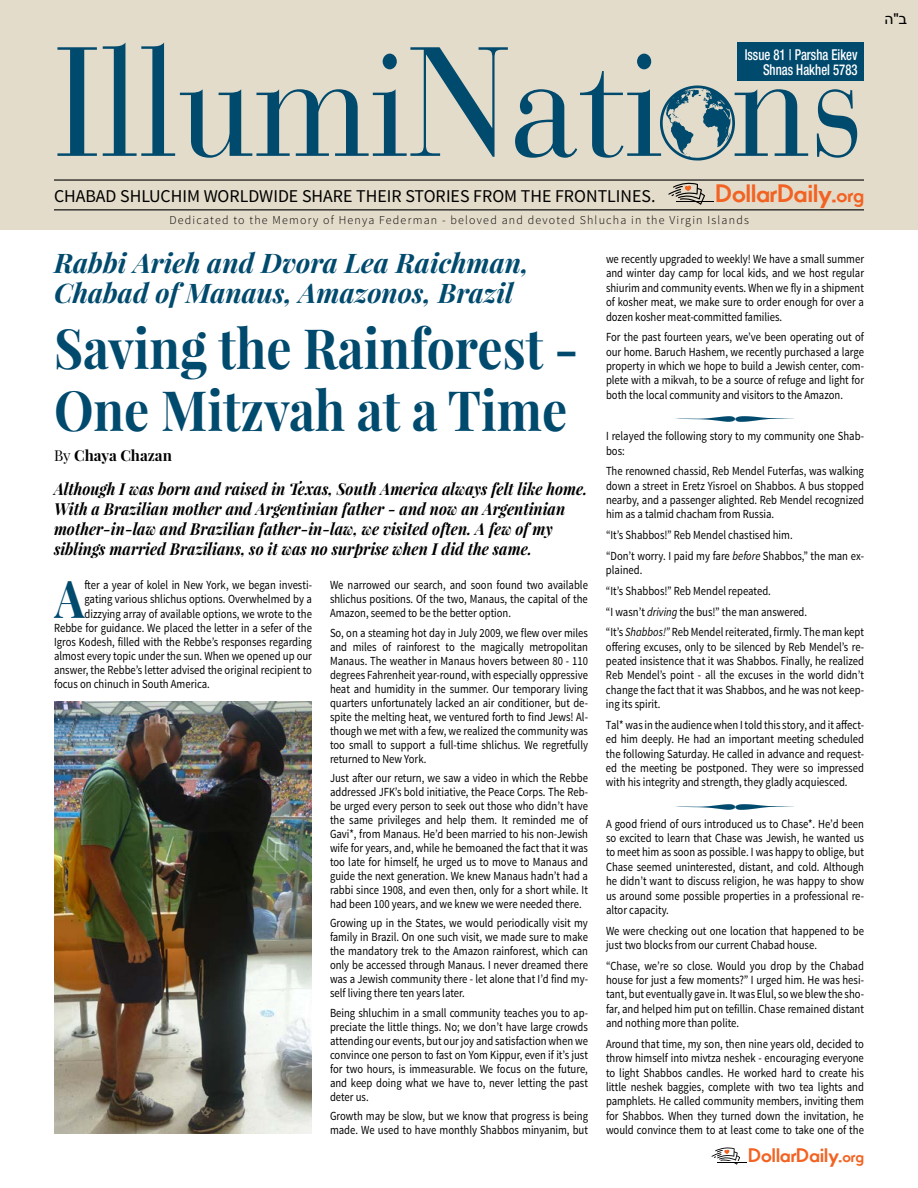
<style>
.page{position:relative;width:918px;height:1188px;background:#fff}
.page>*{position:absolute;margin:0;border:0;box-sizing:border-box;transform-origin:0 0}
.t1{font:154.2px "Bauer Bodoni Std";color:#004a6e;scale:.9 1}
.t2{font:700 55.5px/61.5px "Playfair Display";color:#004a6e;scale:.9 1}
.t3{font:700 51.9px "Playfair Display";color:#004a6e;scale:.86 1}
.t4{font:italic 700 27px/30px "Playfair Display";color:#004a6e}
.t5{font:700 24px "Movement";letter-spacing:-.005em;color:#f26323}
.t6{font:700 18.6px "Movement";letter-spacing:-.005em;color:#f26323}
.t7{font:18px "Source Sans Pro";color:#000}
.Intro{font:italic 700 16.5px/19.8px "Playfair Display";color:#000;scale:.92 1}
.t8{font:500 condensed 15px "Helvetica Neue LT Std";color:#fff;scale:.85 1}
.t9{font:700 15px "Playfair Display";color:#000}
.t10{font:15px "Arial";color:#000}
.t11{font:12.3px/14.4px "Source Sans Pro";color:#000;text-align:justify;scale:.86 1}
.t12{font:300 12px "Source Sans Pro";letter-spacing:.1em;color:#000}
.s1{color:#e4dcca}
.s2{font-size:19.05px}
.s3{font-weight:400}
.s4{font-style:italic}
.s5{font-size:14.85px}
</style>
<div class="page">
<div style="left:0;top:0;width:918px;height:230px;background:#e4dcca"></div>
<hr style="left:54px;top:179px;width:810px;height:2px;background:#000">
<hr style="left:54px;top:209px;width:810px;height:1px;background:#000">
<div style="left:738px;top:43px;width:126px;height:38px;background:#004a6e"></div>
<svg style="left:668px;top:183px;width:37px;height:22px"></svg>
<hr style="left:676px;top:201px;width:37px;height:1px;background:#000">
<svg style="left:712px;top:1147px;width:28px;height:18px"></svg>
<hr style="left:717px;top:1161px;width:30px;height:1px;background:#fff">
<hr style="left:717px;top:1162px;width:30px;height:1px;background:#000">
<svg style="left:660px;top:85px;width:75px;height:76px"></svg>
<img style="left:54px;top:702px;width:258px;height:432px">
<p class="t1" style="left:54px;top:11px;width:902px">IllumiNati<span class="s1">o</span>ns</p>
<p class="t7" style="left:54px;top:185px;width:603px">CHABAD SHLUCHIM WORLDWIDE SHARE THEIR STORIES FROM THE FRONTLINES.</p>
<p class="t8" style="left:745px;top:45px;width:134px">Issue 81 | Parsha Eikev</p>
<p class="t8" style="left:763px;top:60px;width:113px">Shnas Hakhel 5783</p>
<p class="t5" style="left:716px;top:178px;width:150px">DollarDaily.<span class="s2">org</span></p>
<p class="t12" style="left:169px;top:213px;width:581px">Dedicated to the Memory of Henya Federman - beloved and devoted Shlucha in the Virgin Islands</p>
<p class="t4" style="left:54px;top:247px;width:476px">Rabbi Arieh and Dvora Lea Raichman,<br>Chabad of Manaus, Amazonos, Brazil</p>
<p class="t2" style="left:54px;top:317px;width:584px">Saving the Rainforest -<br>One Mitzvah at a Time</p>
<p class="t9" style="left:54px;top:446px;width:119px"><span class="s3">By</span> Chaya Chazan</p>
<p class="Intro" style="left:54px;top:479px;width:581px">Although I was born and raised in Texas, South America always felt like home.<br>With a Brazilian mother and Argentinian father - and now an Argentinian mother-in-law and Brazilian father-in-law, we visited often. A few of my siblings married Brazilians, so it was no surprise when I did the same.</p>
<p class="t3" style="left:55px;top:565px;width:36px">A</p>
<p class="t11" style="left:85px;top:578px;width:266px">fter a year of kolel in New York, we began investi-</p>
<p class="t11" style="left:85px;top:592px;width:266px">gating various shlichus options. Overwhelmed by a</p>
<p class="t11" style="left:85px;top:606px;width:266px">dizzying array of available options, we wrote to the</p>
<p class="t11" style="left:54px;top:620px;width:301px">Rebbe for guidance. We placed the letter in a sefer of the</p>
<p class="t11" style="left:54px;top:634px;width:302px">Igros Kodesh, filled with the Rebbe’s responses regarding</p>
<p class="t11" style="left:54px;top:649px;width:302px">almost every topic under the sun. When we opened up our</p>
<p class="t11" style="left:54px;top:663px;width:302px">answer, the Rebbe’s letter advised the original recipient to</p>
<p class="t11" style="left:54px;top:677px;width:183px">focus on chinuch in South America.</p>
<p class="t11" style="left:330px;top:579px;width:302px;line-height:14px">We narrowed our search, and soon found two available shlichus positions. Of the two, Manaus, the capital of the Amazon, seemed to be the better option.</p>
<p class="t11" style="left:330px;top:626px;width:302px;line-height:14px">So, on a steaming hot day in July 2009, we flew over miles and miles of rainforest to the magically metropolitan Manaus. The weather in Manaus hovers between 80 - 110 degrees Fahrenheit year-round, with especially oppressive heat and humidity in the summer. Our temporary living quarters unfortunately lacked an air conditioner, but de&shy;spite the melting heat, we ventured forth to find Jews! Al&shy;though we met with a few, we realized the community was too small to support a full-time shlichus. We regretfully returned to New York.</p>
<p class="t11" style="left:330px;top:771px;width:302px;line-height:14px">Just after our return, we saw a video in which the Rebbe addressed JFK’s bold initiative, the Peace Corps. The Reb&shy;be urged every person to seek out those who didn’t have the same privileges and help them. It reminded me of Gavi*, from Manaus. He’d been married to his non-Jewish wife for years, and, while he bemoaned the fact that it was too late for himself, he urged us to move to Manaus and guide the next generation. We knew Manaus hadn’t had a rabbi since 1908, and even then, only for a short while. It had been 100 years, and we knew we were needed there.</p>
<p class="t11" style="left:330px;top:917px;width:302px;line-height:14px">Growing up in the States, we would periodically visit my family in Brazil. On one such visit, we made sure to make the mandatory trek to the Amazon rainforest, which can only be accessed through Manaus. I never dreamed there was a Jewish community there - let alone that I’d find my&shy;self living there ten years later.</p>
<p class="t11" style="left:330px;top:1006px;width:302px;line-height:14px">Being shluchim in a small community teaches you to ap&shy;preciate the little things. No; we don’t have large crowds attending our events, but our joy and satisfaction when we convince one person to fast on Yom Kippur, even if it’s just for two hours, is immeasurable. We focus on the future, and keep doing what we have to, never letting the past deter us.</p>
<p class="t11" style="left:330px;top:1109px;width:302px;line-height:14px">Growth may be slow, but we know that progress is being made. We used to have monthly Shabbos minyanim, but</p>
<p class="t11" style="left:606px;top:252px;width:302px">we recently upgraded to weekly! We have a small summer and winter day camp for local kids, and we host regular shiurim and community events. When we fly in a shipment of kosher meat, we make sure to order enough for over a dozen kosher meat-committed families.</p>
<p class="t11" style="left:606px;top:330px;width:302px">For the past fourteen years, we’ve been operating out of our home. Baruch Hashem, we recently purchased a large property in which we hope to build a Jewish center, com&shy;plete with a mikvah, to be a source of refuge and light for both the local community and visitors to the Amazon.</p>
<p class="t11" style="left:606px;top:429px;width:302px">I relayed the following story to my community one Shab-</p>
<p class="t11" style="left:606px;top:443px;width:23px">bos:</p>
<p class="t11" style="left:606px;top:464px;width:302px">The renowned chassid, Reb Mendel Futerfas, was walking down a street in Eretz Yisroel on Shabbos. A bus stopped nearby, and a passenger alighted. Reb Mendel recognized him as a talmid chacham from Russia.</p>
<p class="t11" style="left:606px;top:528px;width:219px">“It’s Shabbos!” Reb Mendel chastised him.</p>
<p class="t11" style="left:606px;top:549px;width:302px">“Don’t worry. I paid my fare <span class="s4">before</span> Shabbos,” the man ex&shy;plained.</p>
<p class="t11" style="left:606px;top:584px;width:193px">“It’s Shabbos!” Reb Mendel repeated.</p>
<p class="t11" style="left:606px;top:605px;width:235px">“I wasn’t <span class="s4">driving</span> the bus!” the man answered.</p>
<p class="t11" style="left:606px;top:625px;width:302px">“It’s <span class="s4">Shabbos!”</span> Reb Mendel reiterated, firmly. The man kept offering excuses, only to be silenced by Reb Mendel’s re&shy;peated insistence that it was Shabbos. Finally, he realized Reb Mendel’s point - all the excuses in the world didn’t change the fact that it was Shabbos, and he was not keep&shy;ing its spirit.</p>
<p class="t11" style="left:606px;top:718px;width:302px">Tal* was in the audience when I told this story, and it affect&shy;ed him deeply. He had an important meeting scheduled the following Saturday. He called in advance and request&shy;ed the meeting be postponed. They were so impressed with his integrity and strength, they gladly acquiesced.</p>
<p class="t11" style="left:606px;top:817px;width:302px">A good friend of ours introduced us to Chase*. He’d been so excited to learn that Chase was Jewish, he wanted us to meet him as soon as possible. I was happy to oblige, but</p>
<p class="t11" style="left:606px;top:860px;width:302px">Chase seemed uninterested, distant, and cold. Although he didn’t want to discuss religion, he was happy to show us around some possible properties in a professional re&shy;altor capacity.</p>
<p class="t11" style="left:606px;top:924px;width:302px">We were checking out one location that happened to be just two blocks from our current Chabad house.</p>
<p class="t11" style="left:606px;top:959px;width:302px">“Chase, we’re so close. Would you drop by the Chabad house for just a few moments?” I urged him. He was hesi&shy;tant, but eventually gave in. It was Elul, so we blew the sho&shy;far, and helped him put on tefillin. Chase remained distant and nothing more than polite.</p>
<p class="t11" style="left:606px;top:1037px;width:302px">Around that time, my son, then nine years old, decided to throw himself into mivtza neshek - encouraging everyone to light Shabbos candles. He worked hard to create his little neshek baggies, complete with two tea lights and pamphlets. He called community members, inviting them for Shabbos. When they turned down the invitation, he would convince them to at least come to take one of the</p>
<p class="t6" style="left:749px;top:1144px;width:117px">DollarDaily.<span class="s5">org</span></p>
<p class="t10" style="left:884px;top:9px;width:24px">ה ב"</p>
</div>
